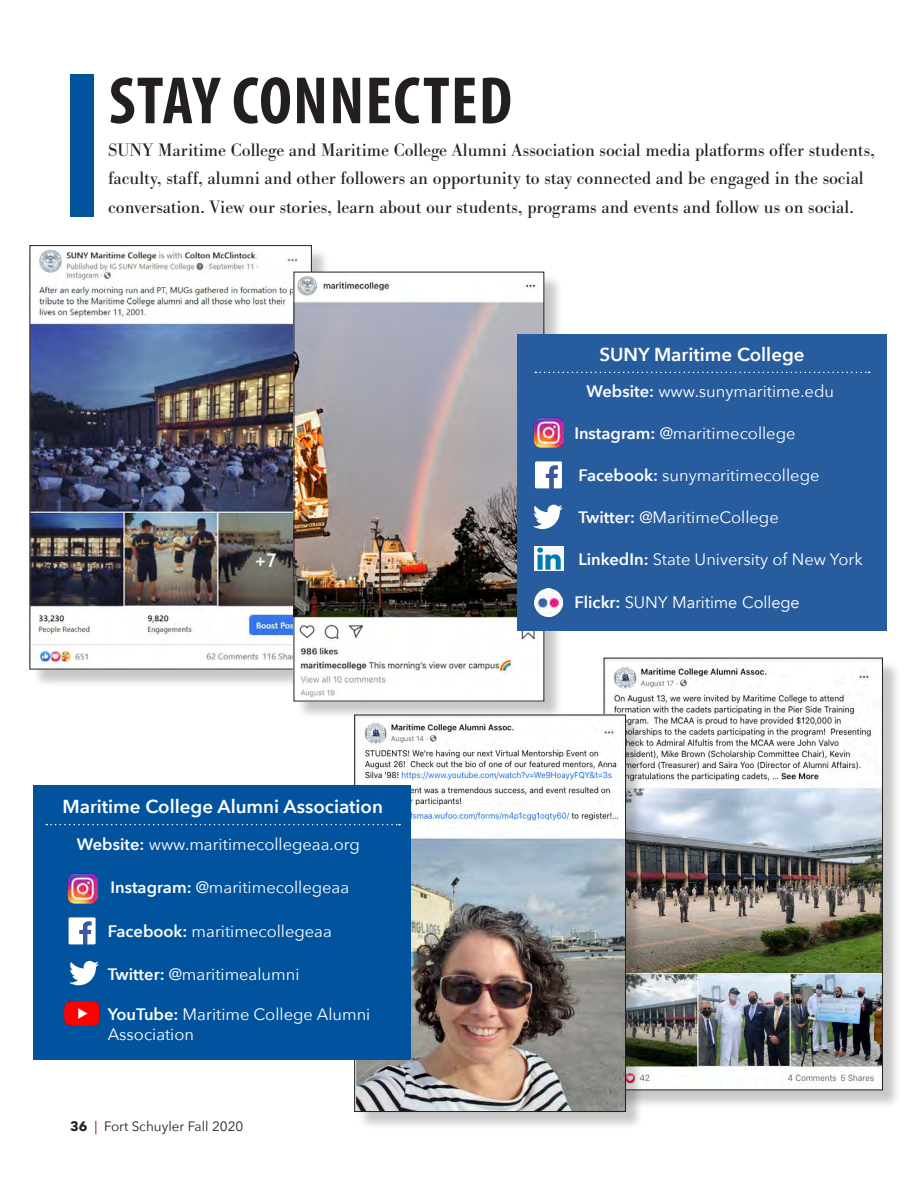
<style>
.page{position:relative;width:918px;height:1188px;background:#fff}
.page>*{position:absolute;margin:0;border:0;box-sizing:border-box;transform-origin:0 0}
.Body_text{font:700 condensed 67.5px "Myriad Pro";letter-spacing:.02em;color:#231f20}
.Campus_Highlite_body{font:18.75px/28.5px "Bodoni URW";color:#231f20}
.TLC{font:600 18.75px "Avenir Next";color:#fff}
.Campus_Highlite_body-2{font:16.5px/19.8px "Avenir Next";color:#fff}
.Campus_Highlite_body-3{font:16.5px "Avenir";color:#fff}
.t1{font:13.5px "Avenir Next";color:#231f20}
.s1{font-weight:600}
.s2{font-weight:700}
.s3{color:#780031}
.s4{font-family:"Avenir Next";font-weight:600}
</style>
<div class="page">
<div style="left:606px;top:660px;width:295px;height:449px;background:#231f20;opacity:.25"></div>
<img style="left:606px;top:660px;width:275px;height:428px">
<div style="left:357px;top:717px;width:287px;height:413px;background:#231f20;opacity:.25"></div>
<img style="left:357px;top:717px;width:267px;height:393px">
<div style="left:32px;top:248px;width:298px;height:440px;background:#231f20;opacity:.25"></div>
<img style="left:32px;top:248px;width:278px;height:419px">
<div style="left:70px;top:74px;width:24px;height:143px;background:#01539e"></div>
<div style="left:296px;top:274px;width:267px;height:446px;background:#231f20;opacity:.25"></div>
<img style="left:296px;top:274px;width:246px;height:425px">
<div style="left:518px;top:334px;width:369px;height:297px;background:#275c9e"></div>
<img style="left:534px;top:417px;width:30px;height:30px">
<svg style="left:535px;top:461px;width:27px;height:27px"></svg>
<svg style="left:533px;top:505px;width:30px;height:24px"></svg>
<img style="left:534px;top:546px;width:30px;height:25px">
<img style="left:534px;top:589px;width:28px;height:27px">
<svg style="left:535px;top:372px;width:335px;height:1px"></svg>
<div style="left:33px;top:785px;width:378px;height:275px;background:#01539e"></div>
<img style="left:67px;top:873px;width:30px;height:30px">
<svg style="left:69px;top:917px;width:27px;height:27px"></svg>
<img style="left:64px;top:1001px;width:36px;height:25px">
<svg style="left:46px;top:824px;width:354px;height:1px"></svg>
<svg style="left:69px;top:961px;width:30px;height:24px"></svg>
<p class="Body_text" style="left:109px;top:59px;width:405px">STAY CONNECTED</p>
<p class="Campus_Highlite_body" style="left:108px;top:136px;width:768px">SUNY Maritime College and Maritime College Alumni Association social media platforms offer students, faculty, staff, alumni and other followers an opportunity to stay connected and be engaged in the social conversation. View our stories, learn about our students, programs and events and follow us on social.</p>
<p class="TLC" style="left:599px;top:338px;width:207px">SUNY Maritime College</p>
<p class="TLC" style="left:62px;top:790px;width:322px">Maritime College Alumni Association</p>
<p class="Campus_Highlite_body-2" style="left:77px;top:833px;width:285px"><span class="s1">Website:</span> www.maritimecollegeaa.org</p>
<p class="Campus_Highlite_body-2" style="left:110px;top:877px;width:240px"><span class="s1">Instagram:</span> @maritimecollegeaa</p>
<p class="Campus_Highlite_body-2" style="left:108px;top:920px;width:226px"><span class="s1">Facebook:</span> maritimecollegeaa</p>
<p class="Campus_Highlite_body-2" style="left:108px;top:964px;width:193px"><span class="s1">Twitter:</span> @maritimealumni</p>
<p class="Campus_Highlite_body-2" style="left:108px;top:1003px;width:264px"><span class="s1">YouTube:</span> Maritime College Alumni<br>Association</p>
<p class="t1" style="left:70px;top:1115px;width:175px"><span class="s2">36</span> <span class="s3">|</span> Fort Schuyler Fall 2020</p>
<p class="Campus_Highlite_body-2" style="left:587px;top:380px;width:249px"><span class="s1">Website:</span> www.sunymaritime.edu</p>
<p class="Campus_Highlite_body-2" style="left:574px;top:422px;width:223px"><span class="s1">Instagram:</span> @maritimecollege</p>
<p class="Campus_Highlite_body-2" style="left:578px;top:464px;width:243px"><span class="s1">Facebook:</span> sunymaritimecollege</p>
<p class="Campus_Highlite_body-2" style="left:578px;top:506px;width:202px"><span class="s1">Twitter:</span> @MaritimeCollege</p>
<p class="Campus_Highlite_body-2" style="left:578px;top:548px;width:286px"><span class="s1">LinkedIn:</span> State University of New York</p>
<p class="Campus_Highlite_body-3" style="left:574px;top:593px;width:227px"><span class="s4">Flickr:</span> SUNY Maritime College</p>
</div>
